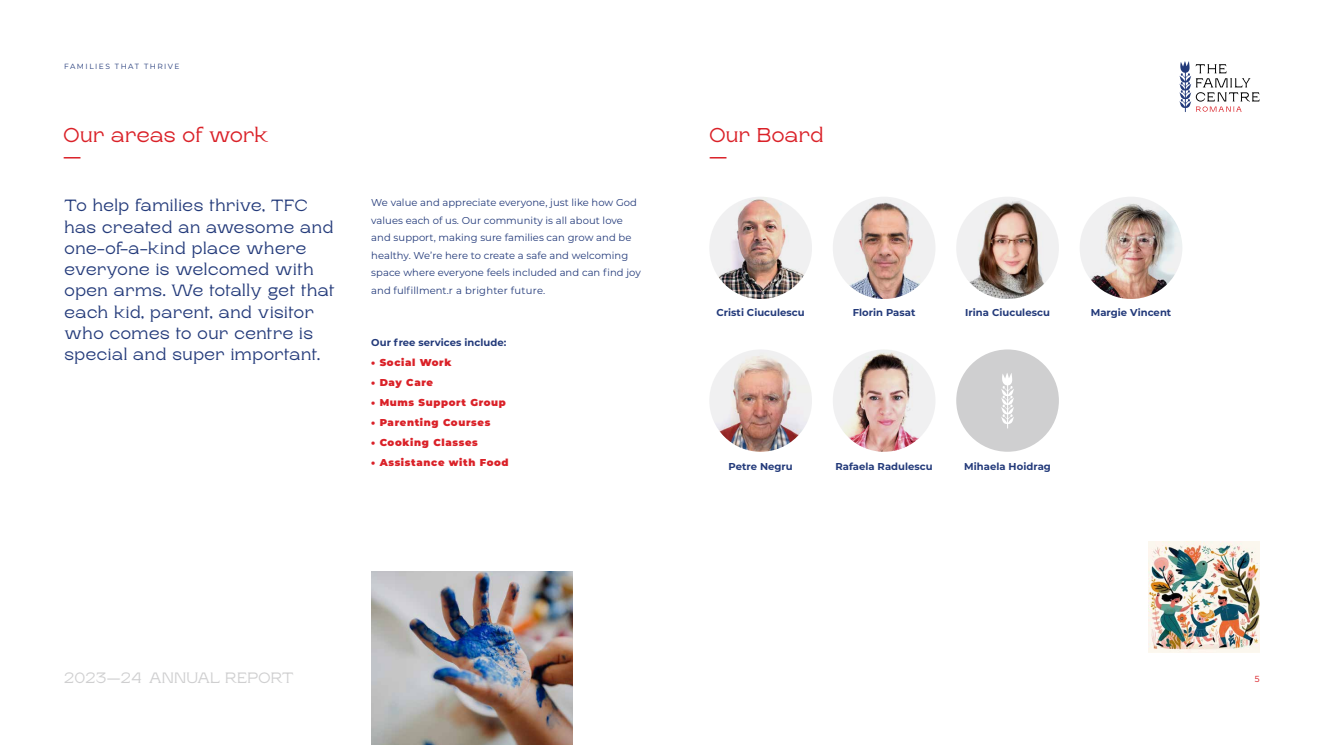
<style>
.page{position:relative;width:1323px;height:745px;background:#fff}
.page>*{position:absolute;margin:0;border:0;box-sizing:border-box;transform-origin:0 0}
.t1{font:20px/21.2px "Rasputin";letter-spacing:.02em;color:#da2128}
.t2{font:16.25px/21.2px "Rasputin";letter-spacing:.035em;color:#233a7a}
.t3{font:15px "Rasputin";letter-spacing:.015em;color:#cfcfd0}
.t4{font:10px/17.5px "Montserrat";letter-spacing:.005em;color:#233a7a}
.t5{font:700 10px "Montserrat";letter-spacing:.005em;color:#233a7a}
.t6{font:900 10px "Montserrat";letter-spacing:.065em;color:#da2128}
.t7{font:8.75px "Gotham";color:#da2128}
.t8{font:7.5px "Montserrat";letter-spacing:.195em;color:#233a7a}
</style>
<div class="page">
<svg style="left:1179px;top:61px;width:81px;height:51px"></svg>
<img style="left:371px;top:571px;width:202px;height:173px">
<img style="left:1148px;top:541px;width:112px;height:111px">
<img style="left:710px;top:197px;width:102px;height:102px">
<img style="left:710px;top:350px;width:102px;height:101px">
<img style="left:833px;top:197px;width:102px;height:102px">
<img style="left:833px;top:349px;width:102px;height:102px">
<img style="left:956px;top:197px;width:103px;height:102px">
<div style="left:956px;top:349px;width:103px;height:102px;background:#cfcfd0;border-radius:50%"></div>
<img style="left:1080px;top:197px;width:102px;height:102px">
<svg style="left:1001px;top:373px;width:13px;height:55px"></svg>
<p class="t8" style="left:64px;top:61px;width:117px">FAMILIES THAT THRIVE</p>
<h1 class="t1" style="left:64px;top:124px;width:206px">Our areas of work —</h1>
<h1 class="t1" style="left:709px;top:124px;width:116px">Our Board —</h1>
<h2 class="t2" style="left:64px;top:194px;width:272px">To help families thrive, TFC has created an awesome and one-of-a-kind place where everyone is welcomed with open arms. We totally get that each kid, parent, and visitor who comes to our centre is special and super important.</h2>
<p class="t4" style="left:371px;top:194px;width:271px">We value and appreciate everyone, just like how God values each of us. Our community is all about love and support, making sure families can grow and be healthy. We’re here to create a safe and welcoming space where everyone feels included and can find joy and fulfillment.r a brighter future.</p>
<p class="t5" style="left:371px;top:335px;width:136px">Our free services include:</p>
<p class="t6" style="left:371px;top:354px;width:82px">• Social Work</p>
<p class="t6" style="left:371px;top:374px;width:63px">• Day Care</p>
<p class="t6" style="left:371px;top:394px;width:136px">• Mums Support Group</p>
<p class="t6" style="left:371px;top:414px;width:121px">• Parenting Courses</p>
<p class="t6" style="left:371px;top:434px;width:108px">• Cooking Classes</p>
<p class="t6" style="left:371px;top:454px;width:139px">• Assistance with Food</p>
<p class="t5" style="left:716px;top:305px;width:90px">Cristi Ciuculescu</p>
<p class="t5" style="left:853px;top:305px;width:64px">Florin Pasat</p>
<p class="t5" style="left:728px;top:459px;width:66px">Petre Negru</p>
<p class="t5" style="left:835px;top:459px;width:99px">Rafaela Radulescu</p>
<p class="t5" style="left:965px;top:305px;width:86px">Irina Ciuculescu</p>
<p class="t5" style="left:1091px;top:305px;width:82px">Margie Vincent</p>
<p class="t5" style="left:964px;top:459px;width:88px">Mihaela Hoidrag</p>
<h3 class="t3" style="left:64px;top:667px;width:231px">2023—24 ANNUAL REPORT</h3>
<p class="t7" style="left:1254px;top:673px;width:7px">5</p>
</div>
